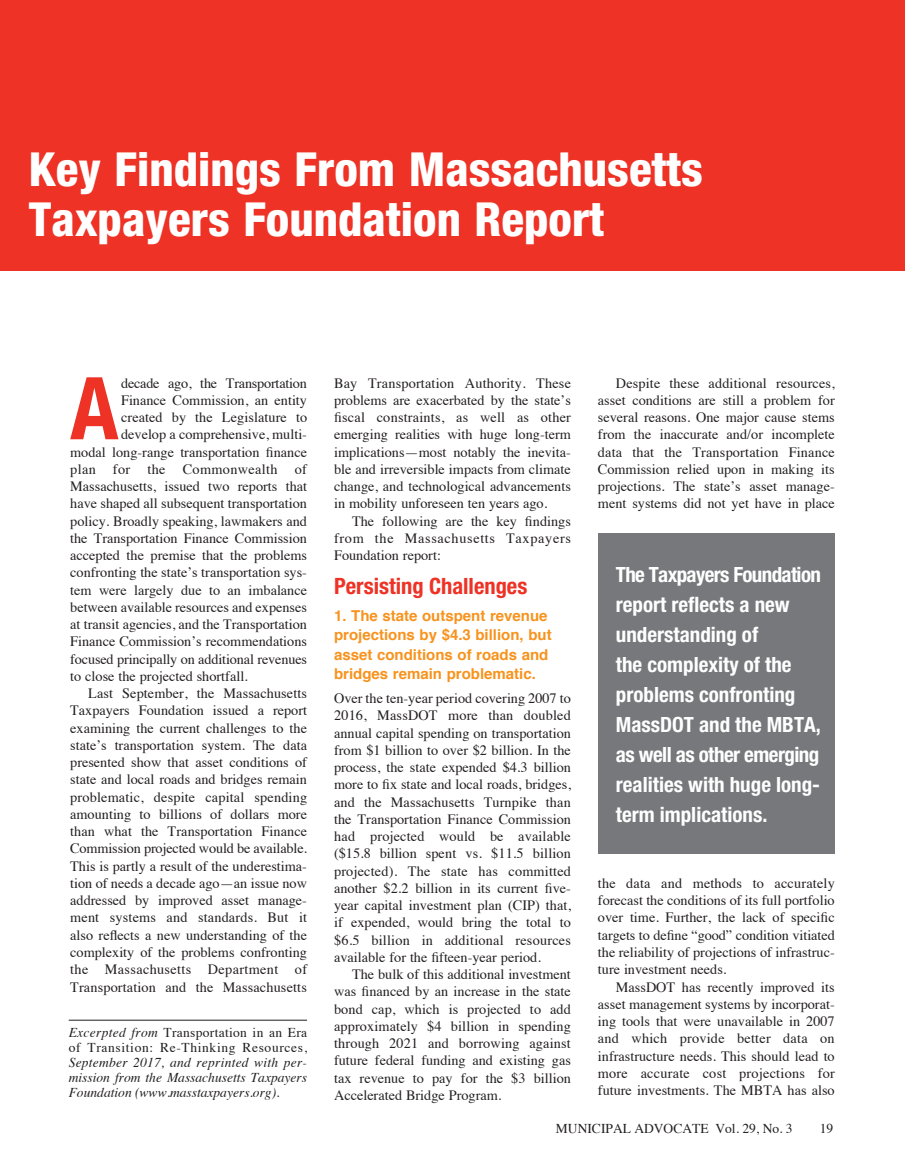
<style>
.page{position:relative;width:905px;height:1175px;background:#fff}
.page>*{position:absolute;margin:0;border:0;box-sizing:border-box;transform-origin:0 0}
.Body_text_Drop_CAP{font:700 condensed 86.7px "Helvetica Neue";color:#ee3225}
.Body_Text_Indent{font:800 condensed 46.95px/49.7px "Helvetica Neue";color:#fff}
.Subhead{font:700 condensed 22.5px "Helvetica Neue";color:#ee3225}
.Subhead-2{font:700 condensed 21px/30px "Helvetica Neue";color:#fff}
.Body_Text_No_Indent{font:700 15px/19.5px "Helvetica";color:#f7931d}
.Body_Text_Indent-2{font:14.25px/17.2px "Times";color:#231f20;text-align:justify}
.Body_text_Drop_CAP-2{font:14.25px "Times";color:#231f20}
.Body_Text_No_Indent-2{font:14.25px/17.2px "Times";color:#231f20;text-align:justify}
.Body_text_Drop_CAP-3{font:14.25px "Times";letter-spacing:.025em;color:#231f20}
.Author_Bio{font:italic 13.5px/15px "Times";color:#231f20;text-align:justify}
.t1{font:13.5px "Times";color:#231f20}
.s1{font-style:normal}
</style>
<div class="page">
<div style="left:0;top:0;width:904px;height:271px;background:#ee3225"></div>
<hr style="left:69px;top:1019px;width:238px;height:1px;background:#231f20">
<div style="left:598px;top:533px;width:236px;height:321px;background:#76787b"></div>
<p class="Body_Text_Indent" style="left:29px;top:144px;width:675px">Key Findings From Massachusetts<br>Taxpayers Foundation Report</p>
<p class="Body_text_Drop_CAP" style="left:70px;top:336px;width:50px">A</p>
<p class="Body_text_Drop_CAP-2" style="left:121px;top:369px;width:187px">decade ago, the Transportation</p>
<p class="Body_text_Drop_CAP-2" style="left:121px;top:386px;width:187px">Finance Commission, an entity</p>
<p class="Body_text_Drop_CAP-2" style="left:121px;top:404px;width:187px">created by the Legislature to</p>
<p class="Body_text_Drop_CAP-2" style="left:121px;top:421px;width:187px">develop a comprehensive, multi-</p>
<p class="Body_text_Drop_CAP-2" style="left:70px;top:438px;width:238px">modal long-range transportation finance</p>
<p class="Body_text_Drop_CAP-3" style="left:70px;top:455px;width:238px">plan for the Commonwealth of</p>
<p class="Body_text_Drop_CAP-2" style="left:70px;top:473px;width:238px">Massachusetts, issued two reports that</p>
<p class="Body_text_Drop_CAP-2" style="left:70px;top:490px;width:238px">have shaped all subsequent transportation</p>
<p class="Body_text_Drop_CAP-2" style="left:70px;top:507px;width:238px">policy. Broadly speaking, lawmakers and</p>
<p class="Body_text_Drop_CAP-2" style="left:70px;top:524px;width:238px">the Transportation Finance Commission</p>
<p class="Body_text_Drop_CAP-2" style="left:70px;top:542px;width:238px">accepted the premise that the problems</p>
<p class="Body_text_Drop_CAP-2" style="left:70px;top:559px;width:238px">confronting the state’s transportation sys-</p>
<p class="Body_text_Drop_CAP-2" style="left:70px;top:576px;width:238px">tem were largely due to an imbalance</p>
<p class="Body_text_Drop_CAP-2" style="left:70px;top:593px;width:238px">between available resources and expenses</p>
<p class="Body_text_Drop_CAP-2" style="left:70px;top:611px;width:238px">at transit agencies, and the Transportation</p>
<p class="Body_text_Drop_CAP-2" style="left:70px;top:628px;width:238px">Finance Commission’s recommendations</p>
<p class="Body_text_Drop_CAP-2" style="left:70px;top:645px;width:238px">focused principally on additional revenues</p>
<p class="Body_text_Drop_CAP-2" style="left:70px;top:662px;width:179px">to close the projected shortfall.</p>
<p class="Body_Text_Indent-2" style="left:70px;top:683px;width:238px;text-indent:18px">Last September, the Massachusetts Taxpayers Foundation issued a report examining the current challenges to the state’s transportation system. The data presented show that asset conditions of state and local roads and bridges remain problematic, despite capital spending amounting to billions of dollars more than what the Transportation Finance Commission projected would be available.<br>This is partly a result of the underestima&shy;tion of needs a decade ago—an issue now addressed by improved asset manage&shy;ment systems and standards. But it also reflects a new understanding of the complexity of the problems confronting the Massachusetts Department of Transportation and the Massachusetts</p>
<p class="Author_Bio" style="left:69px;top:1023px;width:240px">Excerpted from <span class="s1">Transportation in an Era of Transition: Re-Thinking Resources, </span>September 2017, and reprinted with per&shy;mission from the Massachusetts Taxpayers Foundation (www.masstaxpayers.org).</p>
<p class="Body_Text_Indent-2" style="left:334px;top:373px;width:238px">Bay Transportation Authority. These problems are exacerbated by the state’s fiscal constraints, as well as other emerging realities with huge long-term implications—most notably the inevita&shy;ble and irreversible impacts from climate change, and technological advancements in mobility unforeseen ten years ago.</p>
<p class="Body_Text_Indent-2" style="left:334px;top:511px;width:238px;text-indent:18px">The following are the key findings from the Massachusetts Taxpayers Foundation report:</p>
<p class="Subhead" style="left:334px;top:572px;width:195px">Persisting Challenges</p>
<p class="Body_Text_No_Indent" style="left:334px;top:605px;width:219px">1. The state outspent revenue projections by $4.3 billion, but asset conditions of roads and bridges remain problematic.</p>
<p class="Body_Text_No_Indent-2" style="left:334px;top:688px;width:238px">Over the ten-year period covering 2007 to 2016, MassDOT more than doubled annual capital spending on transportation from $1 billion to over $2 billion. In the process, the state expended $4.3 billion more to fix state and local roads, bridges, and the Massachusetts Turnpike than the Transportation Finance Commission had projected would be available ($15.8 billion spent vs. $11.5 billion projected). The state has committed another $2.2 billion in its current five&shy;year capital investment plan (CIP) that, if expended, would bring the total to $6.5 billion in additional resources available for the fifteen-year period.</p>
<p class="Body_Text_Indent-2" style="left:334px;top:964px;width:238px;text-indent:18px">The bulk of this additional investment was financed by an increase in the state bond cap, which is projected to add approximately $4 billion in spending through 2021 and borrowing against future federal funding and existing gas tax revenue to pay for the $3 billion Accelerated Bridge Program.</p>
<p class="Body_Text_Indent-2" style="left:598px;top:373px;width:238px;text-indent:18px">Despite these additional resources, asset conditions are still a problem for several reasons. One major cause stems from the inaccurate and/or incomplete data that the Transportation Finance Commission relied upon in making its projections. The state’s asset manage&shy;ment systems did not yet have in place</p>
<p class="Subhead-2" style="left:616px;top:559px;width:206px">The Taxpayers Foundation report reflects a new understanding of<br>the complexity of the problems confronting<br>MassDOT and the MBTA, as well as other emerging realities with huge long&shy;term implications.</p>
<p class="Body_Text_Indent-2" style="left:598px;top:873px;width:238px">the data and methods to accurately forecast the conditions of its full portfolio over time. Further, the lack of specific targets to define “good” condition vitiated the reliability of projections of infrastruc&shy;ture investment needs.</p>
<p class="Body_Text_Indent-2" style="left:598px;top:976px;width:238px;text-indent:18px">MassDOT has recently improved its asset management systems by incorporat&shy;ing tools that were unavailable in 2007 and which provide better data on infrastructure needs. This should lead to more accurate cost projections for future investments. The MBTA has also</p>
<p class="t1" style="left:556px;top:1115px;width:238px">MUNICIPAL ADVOCATE Vol. 29, No. 3</p>
<p class="t1" style="left:819px;top:1115px;width:15px">19</p>
</div>
